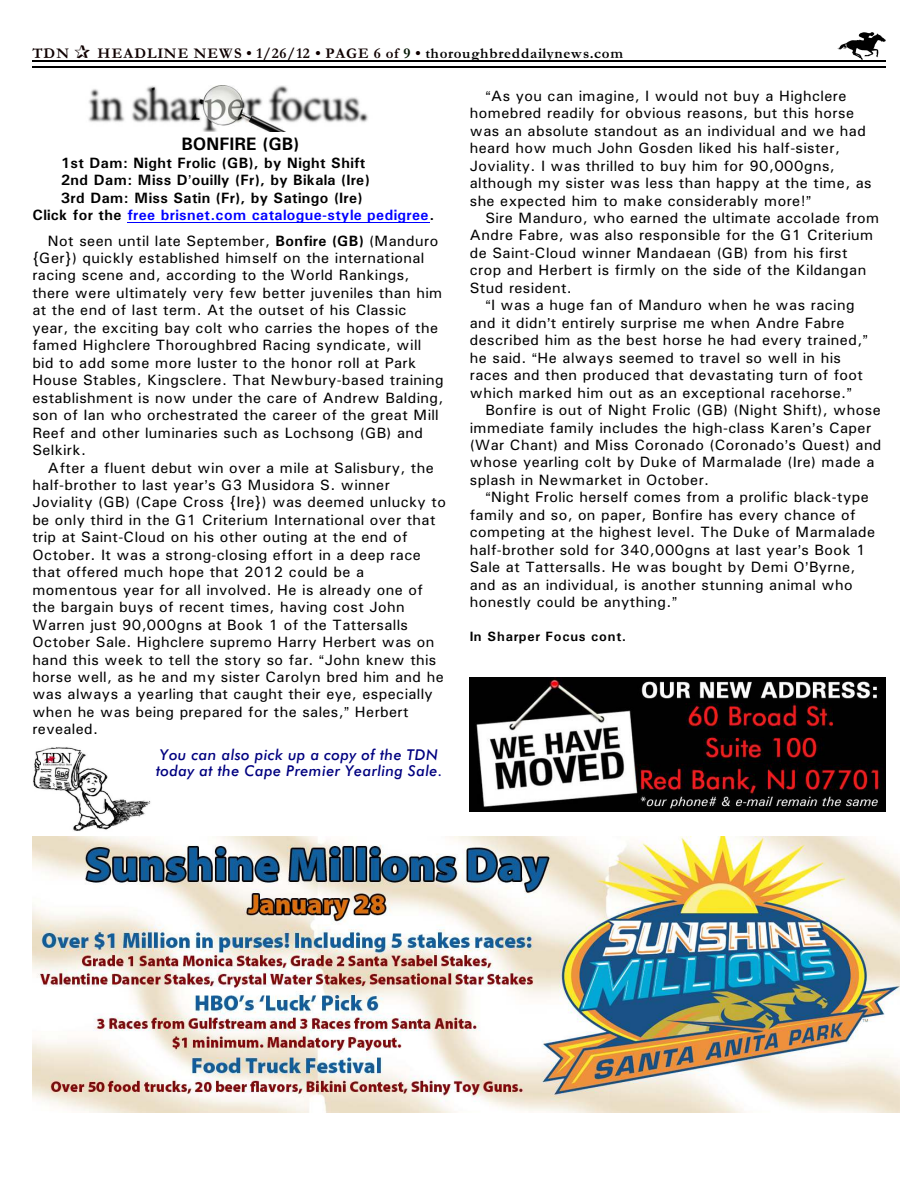
<style>
.page{position:relative;width:918px;height:1188px;background:#fff}
.page>*{position:absolute;margin:0;border:0;box-sizing:border-box;transform-origin:0 0}
.t1{font:700 18px "Univers";color:#000}
.t2{font:15px "Univers";letter-spacing:.03em;color:#000}
.t3{font:700 15px "Univers";letter-spacing:.03em;color:#000}
.t4{font:italic 500 15px/16px "Futura BT";letter-spacing:.03em;color:#000080}
.t5{font:700 15px "Garamond Normal";letter-spacing:.055em;color:#0f0000}
.t6{font:700 15px "Univers";letter-spacing:.03em;color:#00f}
.t7{font:700 13.5px "Univers";letter-spacing:.06em;color:#000}
.s1{color:#001400}
.s2{color:#000}
.s3{font-weight:700}
</style>
<div class="page">
<img style="left:837px;top:32px;width:49px;height:27px">
<hr style="left:32px;top:60px;width:853px;height:2px;background:#000">
<hr style="left:32px;top:66px;width:853px;height:1px;background:#000">
<img style="left:33px;top:747px;width:118px;height:84px">
<img style="left:88px;top:85px;width:280px;height:47px">
<hr style="left:127px;top:222px;width:302px;height:1px;background:#00f">
<img style="left:32px;top:837px;width:867px;height:275px">
<img style="left:470px;top:678px;width:416px;height:134px">
<p class="t5" style="left:32px;top:49px;width:38px">TDN</p>
<p class="t5" style="left:98px;top:49px;width:527px">HEADLINE NEWS • 1/26/12 • PAGE 6 of <span class="s1">9</span> • <span class="s2">thoroughbreddailynews.com</span></p>
<p class="t1" style="left:181px;top:138px;width:119px">BONFIRE (GB)</p>
<p class="t3" style="left:61px;top:158px;width:306px">1st Dam: Night Frolic (GB), by Night Shift</p>
<p class="t3" style="left:61px;top:175px;width:311px">2nd Dam: Miss D ouilly (Fr), by Bikala (Ire)</p>
<p class="t3" style="left:61px;top:192px;width:303px">3rd Dam: Miss Satin (Fr), by Satingo (Ire)</p>
<p class="t6" style="left:32px;top:210px;width:404px"><span class="s2">Click for the</span> free brisnet.com catalogue-style pedigree<span class="s2">.</span></p>
<p class="t2" style="left:48px;top:235px;width:392px">Not seen until late September, <span class="s3">Bonfire (GB)</span> (Manduro</p>
<p class="t2" style="left:32px;top:253px;width:394px">{Ger}) quickly established himself on the international</p>
<p class="t2" style="left:32px;top:270px;width:379px">racing scene and, according to the World Rankings,</p>
<p class="t2" style="left:32px;top:288px;width:411px">there were ultimately very few better juveniles than him</p>
<p class="t2" style="left:32px;top:305px;width:376px">at the end of last term. At the outset of his Classic</p>
<p class="t2" style="left:32px;top:322px;width:407px">year, the exciting bay colt who carries the hopes of the</p>
<p class="t2" style="left:32px;top:340px;width:390px">famed Highclere Thoroughbred Racing syndicate, will</p>
<p class="t2" style="left:32px;top:357px;width:385px">bid to add some more luster to the honor roll at Park</p>
<p class="t2" style="left:32px;top:375px;width:413px">House Stables, Kingsclere. That Newbury-based training</p>
<p class="t2" style="left:32px;top:392px;width:413px">establishment is now under the care of Andrew Balding,</p>
<p class="t2" style="left:32px;top:410px;width:408px">son of Ian who orchestrated the career of the great Mill</p>
<p class="t2" style="left:32px;top:427px;width:392px">Reef and other luminaries such as Lochsong (GB) and</p>
<p class="t2" style="left:32px;top:445px;width:55px">Selkirk.</p>
<p class="t2" style="left:48px;top:462px;width:387px">After a fluent debut win over a mile at Salisbury, the</p>
<p class="t2" style="left:32px;top:480px;width:359px">half-brother to last year s G3 Musidora S. winner</p>
<p class="t2" style="left:32px;top:497px;width:415px">Joviality (GB) (Cape Cross {Ire}) was deemed unlucky to</p>
<p class="t2" style="left:32px;top:515px;width:405px">be only third in the G1 Criterium International over that</p>
<p class="t2" style="left:32px;top:532px;width:377px">trip at Saint-Cloud on his other outing at the end of</p>
<p class="t2" style="left:32px;top:549px;width:390px">October. It was a strong-closing effort in a deep race</p>
<p class="t2" style="left:32px;top:567px;width:333px">that offered much hope that 2012 could be a</p>
<p class="t2" style="left:32px;top:584px;width:392px">momentous year for all involved. He is already one of</p>
<p class="t2" style="left:32px;top:602px;width:374px">the bargain buys of recent times, having cost John</p>
<p class="t2" style="left:32px;top:619px;width:377px">Warren just 90,000gns at Book 1 of the Tattersalls</p>
<p class="t2" style="left:32px;top:637px;width:404px">October Sale. Highclere supremo Harry Herbert was on</p>
<p class="t2" style="left:32px;top:654px;width:406px">hand this week to tell the story so far. John knew this</p>
<p class="t2" style="left:32px;top:672px;width:413px">horse well, as he and my sister Carolyn bred him and he</p>
<p class="t2" style="left:32px;top:689px;width:402px">was always a yearling that caught their eye, especially</p>
<p class="t2" style="left:32px;top:707px;width:378px">when he was being prepared for the sales, Herbert</p>
<p class="t2" style="left:32px;top:724px;width:67px">revealed.</p>
<p class="t4" style="left:156px;top:748px;width:288px">You can also pick up a copy of the TDN today at the Cape Premier Yearling Sale.</p>
<p class="t2" style="left:491px;top:90px;width:357px">As you can imagine, I would not buy a Highclere</p>
<p class="t2" style="left:470px;top:108px;width:386px">homebred readily for obvious reasons, but this horse</p>
<p class="t2" style="left:470px;top:125px;width:398px">was an absolute standout as an individual and we had</p>
<p class="t2" style="left:470px;top:143px;width:372px">heard how much John Gosden liked his half-sister,</p>
<p class="t2" style="left:470px;top:160px;width:367px">Joviality. I was thrilled to buy him for 90,000gns,</p>
<p class="t2" style="left:470px;top:178px;width:403px">although my sister was less than happy at the time, as</p>
<p class="t2" style="left:470px;top:195px;width:337px">she expected him to make considerably more!</p>
<p class="t2" style="left:485px;top:213px;width:395px">Sire Manduro, who earned the ultimate accolade from</p>
<p class="t2" style="left:470px;top:230px;width:405px">Andre Fabre, was also responsible for the G1 Criterium</p>
<p class="t2" style="left:470px;top:248px;width:379px">de Saint-Cloud winner Mandaean (GB) from his first</p>
<p class="t2" style="left:470px;top:265px;width:398px">crop and Herbert is firmly on the side of the Kildangan</p>
<p class="t2" style="left:470px;top:283px;width:104px">Stud resident.</p>
<p class="t2" style="left:491px;top:300px;width:365px">I was a huge fan of Manduro when he was racing</p>
<p class="t2" style="left:470px;top:317px;width:376px">and it didn t entirely surprise me when Andre Fabre</p>
<p class="t2" style="left:470px;top:335px;width:394px">described him as the best horse he had every trained,</p>
<p class="t2" style="left:470px;top:352px;width:373px">he said. He always seemed to travel so well in his</p>
<p class="t2" style="left:470px;top:370px;width:395px">races and then produced that devastating turn of foot</p>
<p class="t2" style="left:470px;top:387px;width:378px">which marked him out as an exceptional racehorse.</p>
<p class="t2" style="left:485px;top:405px;width:397px">Bonfire is out of Night Frolic (GB) (Night Shift), whose</p>
<p class="t2" style="left:470px;top:422px;width:403px">immediate family includes the high-class Karen s Caper</p>
<p class="t2" style="left:470px;top:440px;width:413px">(War Chant) and Miss Coronado (Coronado s Quest) and</p>
<p class="t2" style="left:470px;top:457px;width:406px">whose yearling colt by Duke of Marmalade (Ire) made a</p>
<p class="t2" style="left:470px;top:475px;width:241px">splash in Newmarket in October.</p>
<p class="t2" style="left:491px;top:492px;width:379px">Night Frolic herself comes from a prolific black-type</p>
<p class="t2" style="left:470px;top:510px;width:388px">family and so, on paper, Bonfire has every chance of</p>
<p class="t2" style="left:470px;top:527px;width:407px">competing at the highest level. The Duke of Marmalade</p>
<p class="t2" style="left:470px;top:544px;width:397px">half-brother sold for 340,000gns at last year s Book 1</p>
<p class="t2" style="left:470px;top:562px;width:387px">Sale at Tattersalls. He was bought by Demi O Byrne,</p>
<p class="t2" style="left:470px;top:579px;width:384px">and as an individual, is another stunning animal who</p>
<p class="t2" style="left:470px;top:597px;width:203px">honestly could be anything.</p>
<p class="t7" style="left:470px;top:632px;width:158px">In Sharper Focus cont.</p>
</div>
